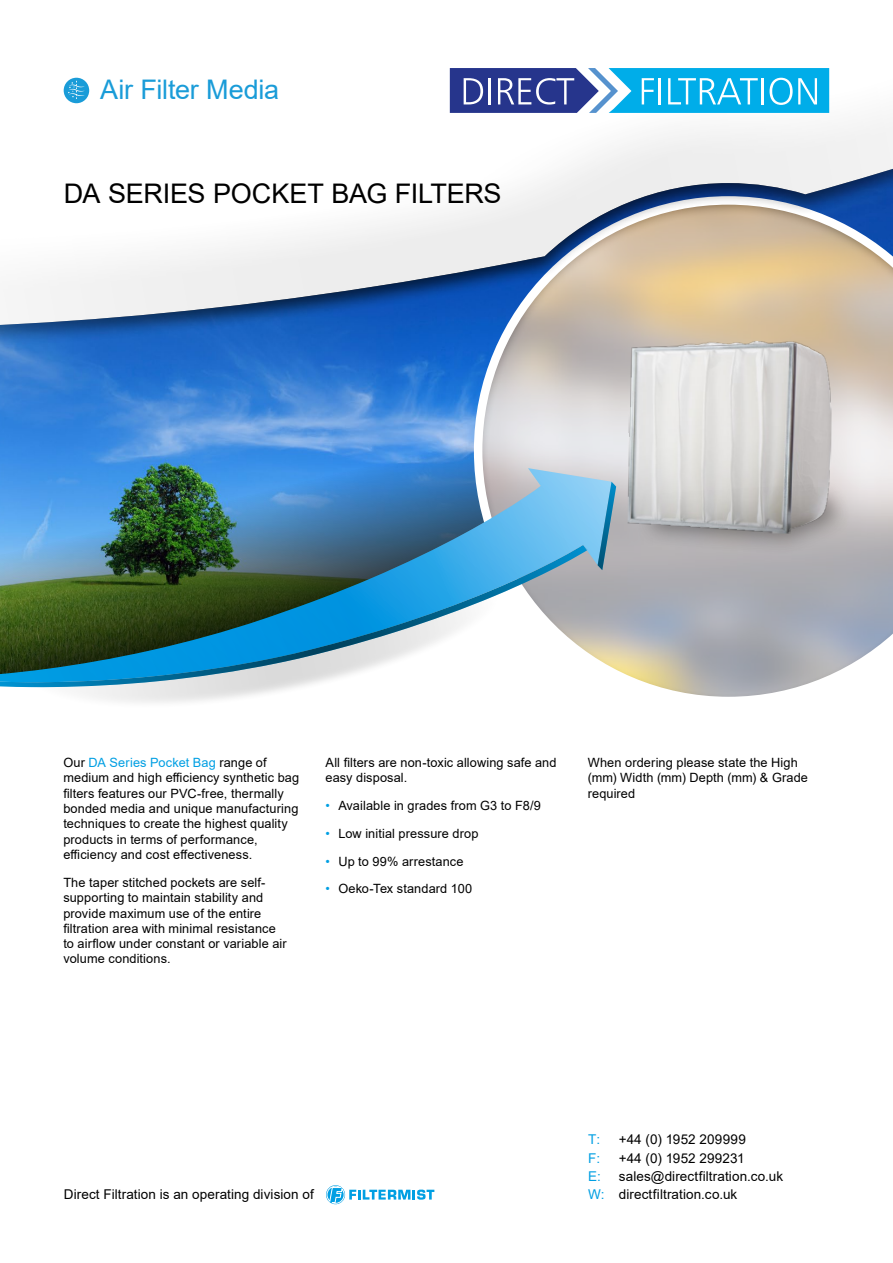
<style>
.page{position:relative;width:893px;height:1263px;background:#fff}
.page>*{position:absolute;margin:0;border:0;box-sizing:border-box;transform-origin:0 0}
.t1{font:27px "Arial";letter-spacing:-.01em;color:#000}
.t2{font:27px "Arial";letter-spacing:-.01em;color:#1a9cd8}
.t3{font:13.5px/18.3px "Arial";letter-spacing:.01em;color:#000}
.t4{font:13.5px/18.3px "Arial";color:#009fe3}
.t5{font:12.75px/15.3px "Arial";letter-spacing:.01em;color:#000}
.s1{color:#009fe3}
</style>
<div class="page">
<svg style="left:326px;top:1185px;width:19px;height:19px"></svg>
<svg style="left:327px;top:1186px;width:107px;height:18px"></svg>
<div style="left:14px;top:532px;width:504px;height:178px;background:#000;opacity:.75"></div>
<svg style="left:0;top:379px;width:474px;height:89px;background:#478ede"></svg>
<svg style="left:474px;top:379px;width:419px;height:326px"></svg>
<svg style="left:0;top:68px;width:893px;height:311px"></svg>
<img style="left:0;top:468px;width:611px;height:214px">
<img style="left:0;top:545px;width:588px;height:142px">
<svg style="left:598px;top:482px;width:18px;height:88px;background:#72a7c3"></svg>
<svg style="left:450px;top:68px;width:379px;height:45px;background:#3c95ce"></svg>
<div style="left:64px;top:78px;width:25px;height:25px;background:#1a9cd8;border-radius:50%"></div>
<svg style="left:68px;top:81px;width:17px;height:18px"></svg>
<div style="left:636px;top:479px;width:216px;height:76px;background:#000;opacity:.38"></div>
<img style="left:627px;top:340px;width:205px;height:194px">
<h1 class="t2" style="left:100px;top:71px;width:180px">Air Filter Media</h1>
<h1 class="t1" style="left:64px;top:174px;width:439px">DA SERIES POCKET BAG FILTERS</h1>
<p class="t5" style="left:63px;top:755px;width:237px">Our <span class="s1">DA Series Pocket Bag</span> range of medium and high efficiency synthetic bag filters features our PVC-free, thermally bonded media and unique manufacturing techniques to create the highest quality products in terms of performance, efficiency and cost effectiveness.</p>
<p class="t5" style="left:63px;top:875px;width:225px">The taper stitched pockets are self&shy;supporting to maintain stability and provide maximum use of the entire filtration area with minimal resistance to airflow under constant or variable air volume conditions.</p>
<p class="t5" style="left:326px;top:755px;width:233px">All filters are non-toxic allowing safe and easy disposal.</p>
<p class="t5" style="left:326px;top:798px;width:217px"><span class="s1">•</span> Available in grades from G3 to F8/9</p>
<p class="t5" style="left:326px;top:826px;width:154px"><span class="s1">•</span> Low initial pressure drop</p>
<p class="t5" style="left:326px;top:853px;width:140px"><span class="s1">•</span> Up to 99% arrestance</p>
<p class="t5" style="left:326px;top:881px;width:148px"><span class="s1">•</span> Oeko-Tex standard 100</p>
<p class="t5" style="left:588px;top:755px;width:222px">When ordering please state the High (mm) Width (mm) Depth (mm) &amp; Grade required</p>
<p class="t3" style="left:64px;top:1184px;width:252px">Direct Filtration is an operating division of</p>
<p class="t4" style="left:588px;top:1130px;width:18px">T:<br>F:<br>E:<br>W:</p>
<p class="t3" style="left:619px;top:1130px;width:166px">+44 (0) 1952 209999<br>+44 (0) 1952 299231 sales@directfiltration.co.uk directfiltration.co.uk</p>
</div>
